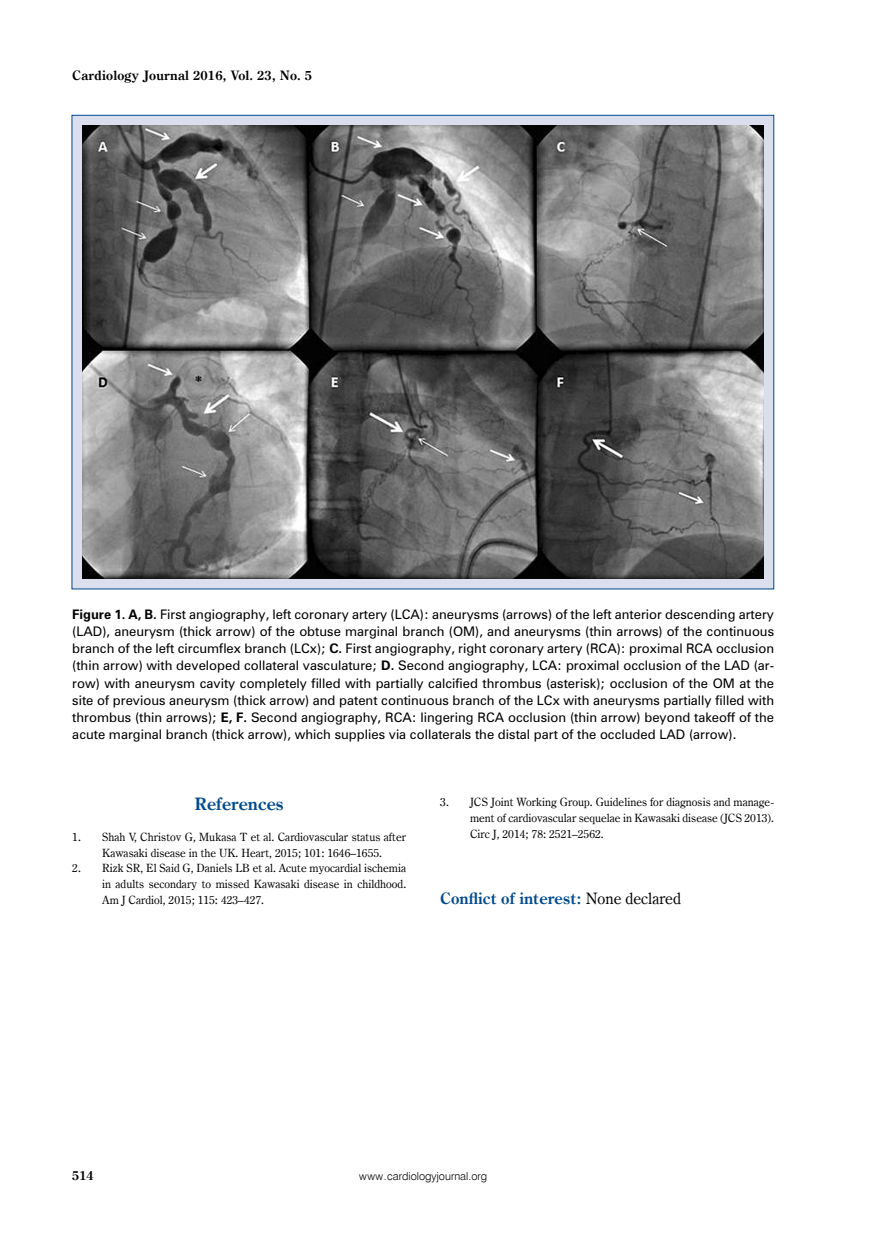
<style>
.page{position:relative;width:872px;height:1234px;background:#fff}
.page>*{position:absolute;margin:0;border:0;box-sizing:border-box;transform-origin:0 0}
._05_-_Śródtytuł_-_1{font:700 17.25px "Century Oldst EU";color:#004990}
._17_-_Conflict{font:700 15.75px "Century Oldst EU";color:#004990}
.t1{font:700 13.05px "Century Oldst EU";letter-spacing:.015em;color:#000}
.t2{font:700 12.75px "Century Oldst EU";color:#000}
._15_-_Rycina_-_podpi{font:12px/17.2px "Zurich PL";color:#000;text-align:justify}
.t3{font:11.4px/15.9px "Century Oldst EU";color:#000;text-align:justify}
.t4{font:10.95px "Swis 721 Lt EU";color:#000}
.s1{font-weight:700}
.s2{font-weight:400;color:#000}
</style>
<div class="page">
<div style="left:72px;top:115px;width:702px;height:474px;background:#dbdeed;border:1px solid #004990"></div>
<img style="left:82px;top:126px;width:681px;height:452px">
<p class="t1" style="left:72px;top:67px;width:241px">Cardiology Journal 2016, Vol. 23, No. 5</p>
<p class="_15_-_Rycina_-_podpi" style="left:72px;top:605px;width:703px"><span class="s1">Figure 1. A, B.</span> First angiography, left coronary artery (LCA): aneurysms (arrows) of the left anterior descending artery (LAD), aneurysm (thick arrow) of the obtuse marginal branch (OM), and aneurysms (thin arrows) of the continuous branch of the left circumflex branch (LCx); <span class="s1">C.</span> First angiography, right coronary artery (RCA): proximal RCA occlusion (thin arrow) with developed collateral vasculature; <span class="s1">D.</span> Second angiography, LCA: proximal occlusion of the LAD (ar&shy;row) with aneurysm cavity completely filled with partially calcified thrombus (asterisk); occlusion of the OM at the site of previous aneurysm (thick arrow) and patent continuous branch of the LCx with aneurysms partially filled with thrombus (thin arrows); <span class="s1">E, F.</span> Second angiography, RCA: lingering RCA occlusion (thin arrow) beyond takeoff of the acute marginal branch (thick arrow), which supplies via collaterals the distal part of the occluded LAD (arrow).</p>
<p class="_05_-_Śródtytuł_-_1" style="left:195px;top:793px;width:91px">References</p>
<p class="t3" style="left:72px;top:828px;width:335px;text-align:center">1. Shah V, Christov G, Mukasa T et al. Cardiovascular status after<br>Kawasaki disease in the UK. Heart, 2015; 101: 1646–1655.</p>
<p class="t3" style="left:102px;top:860px;width:305px;text-indent:-30px">2. Rizk SR, El Said G, Daniels LB et al. Acute myocardial ischemia in adults secondary to missed Kawasaki disease in childhood.<br>Am J Cardiol, 2015; 115: 423–427.</p>
<p class="t3" style="left:470px;top:794px;width:305px;text-indent:-30px">3. JCS Joint Working Group. Guidelines for diagnosis and manage&shy;ment of cardiovascular sequelae in Kawasaki disease (JCS 2013).<br>Circ J, 2014; 78: 2521–2562.</p>
<p class="_17_-_Conflict" style="left:440px;top:888px;width:242px">Conflict of interest: <span class="s2">None declared</span></p>
<p class="t2" style="left:72px;top:1167px;width:23px">514</p>
<p class="t4" style="left:359px;top:1169px;width:129px">www.cardiologyjournal.org</p>
</div>
